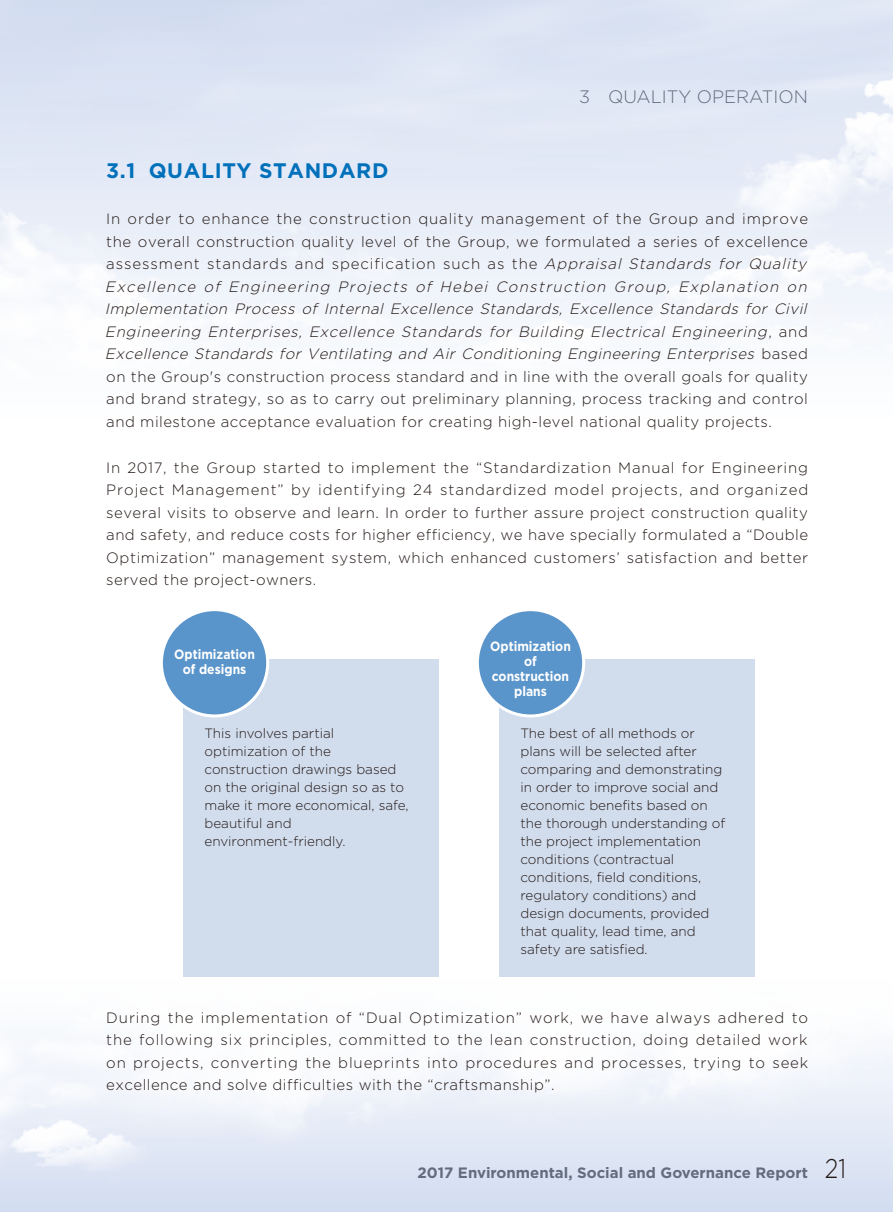
<style>
.page{position:relative;width:893px;height:1212px;background:#fff}
.page>*{position:absolute;margin:0;border:0;box-sizing:border-box;transform-origin:0 0}
._01_Heading_1{font:700 21px "Gotham";letter-spacing:.03em;color:#0070bb}
.t1{font:300 18px "Gotham";color:#626c7d}
._00_Body_text{font:300 15px/22.5px "Gotham";letter-spacing:.03em;color:#231916;text-align:justify}
.t2{font:700 15px "Gotham";color:#626c7d}
.t3{font:300 13.5px/18px "Gotham";color:#231916}
.t4{font:700 13.5px/15px "Gotham";color:#fff;text-align:center;scale:.9 1}
.s1{font-style:italic}
.s2{font-weight:300;font-size:27px;color:#231916}
</style>
<div class="page">
<div style="left:183px;top:659px;width:255px;height:318px;background:#d1dced"></div>
<div style="left:161px;top:610px;width:107px;height:106px;background:#5994ca;border-radius:50%"></div>
<div style="left:160px;top:608px;width:109px;height:109px;border:3px solid #fff;border-radius:50%"></div>
<div style="left:499px;top:659px;width:255px;height:318px;background:#d1dced"></div>
<div style="left:477px;top:610px;width:107px;height:106px;background:#5994ca;border-radius:50%"></div>
<div style="left:476px;top:608px;width:109px;height:109px;border:3px solid #fff;border-radius:50%"></div>
<p class="t1" style="left:579px;top:87px;width:230px">3 QUALITY OPERATION</p>
<p class="_01_Heading_1" style="left:106px;top:159px;width:284px">3.1 QUALITY STANDARD</p>
<p class="_00_Body_text" style="left:105px;top:207px;width:707px;text-align:left">In order to enhance the construction quality management of the Group and improve the overall construction quality level of the Group, we formulated a series of excellence assessment standards and specification such as the <span class="s1">Appraisal Standards for Quality Excellence of Engineering Projects of Hebei Construction Group, Explanation on Implementation Process of Internal Excellence Standards, Excellence Standards for Civil Engineering Enterprises, Excellence Standards for Building Electrical Engineering</span>, a n d <span class="s1">Excellence Standards for Ventilating and Air Conditioning Engineering Enterprises</span> b a s e d on the Group's construction process standard and in line with the overall goals for quality and brand strategy, so as to carry out preliminary planning, process tracking and control and milestone acceptance evaluation for creating high-level national quality projects.</p>
<p class="_00_Body_text" style="left:106px;top:456px;width:703px">In 2017, the Group started to implement the “Standardization Manual for Engineering Project Management” by identifying 24 standardized model projects, and organized several visits to observe and learn. In order to further assure project construction quality and safety, and reduce costs for higher efficiency, we have specially formulated a “Double Optimization” management system, which enhanced customers’ satisfaction and better served the project-owners.</p>
<p class="t4" style="left:174px;top:646px;width:91px">Optimization of designs</p>
<p class="t3" style="left:204px;top:724px;width:206px">This involves partial optimization of the construction drawings based on the original design so as to make it more economical, safe, beautiful and environment-friendly.</p>
<p class="t4" style="left:490px;top:638px;width:91px">Optimization of construction plans</p>
<p class="t3" style="left:520px;top:724px;width:206px">The best of all methods or plans will be selected after comparing and demonstrating in order to improve social and economic benefits based on the thorough understanding of the project implementation conditions (contractual conditions, field conditions, regulatory conditions) and design documents, provided that quality, lead time, and safety are satisfied.</p>
<p class="_00_Body_text" style="left:106px;top:1006px;width:703px">During the implementation of “Dual Optimization” work, we have always adhered to the following six principles, committed to the lean construction, doing detailed work on projects, converting the blueprints into procedures and processes, trying to seek excellence and solve difficulties with the “craftsmanship”.</p>
<p class="t2" style="left:418px;top:1164px;width:430px">2017 Environmental, Social and Governance Report <span class="s2">21</span></p>
</div>
